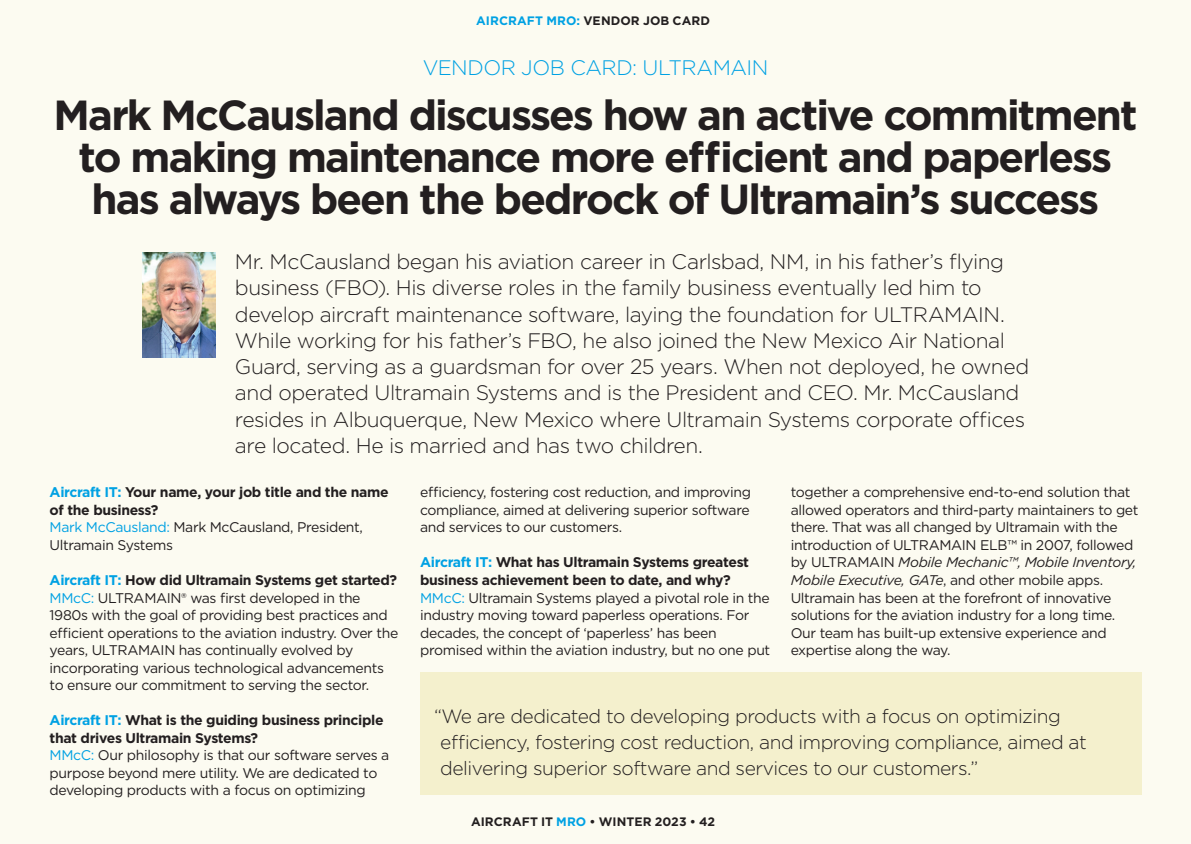
<style>
.page{position:relative;width:1191px;height:844px;background:#fff}
.page>*{position:absolute;margin:0;border:0;box-sizing:border-box;transform-origin:0 0}
.VENDOR_Headline{font:700 42px/42px "Gotham";letter-spacing:-.045em;color:#231f20;text-align:center}
.MAIN_Standfirst{font:300 21px/26.2px "Gotham";letter-spacing:-.025em;color:#231f20}
.MAIN_Headline{font:300 21px "Gotham";letter-spacing:-.025em;color:#00a1e3}
.PULL_QUOTE{font:300 19.25px/26.2px "Gotham";letter-spacing:-.025em;color:#231f20}
.VENDOR_Answer{font:14px/17.5px "Gotham";letter-spacing:-.025em;color:#231f20}
.VENDOR_Question{font:700 14px/17.5px "Gotham";letter-spacing:-.025em;color:#231f20}
.MAIN_Crosshead_2{font:700 12.25px "Gotham";letter-spacing:.005em;color:#231f20}
.s1{color:#00a1e3}
.s2{font-style:italic}
</style>
<div class="page">
<div style="left:0;top:0;width:1191px;height:843px;background:#fcfbf1"></div>
<img style="left:142px;top:252px;width:73px;height:105px">
<div style="left:420px;top:672px;width:721px;height:123px;background:#f4f0cd"></div>
<p class="MAIN_Crosshead_2" style="left:476px;top:12px;width:235px"><span class="s1">AIRCRAFT MRO:</span> VENDOR JOB CARD</p>
<p class="MAIN_Headline" style="left:423px;top:55px;width:347px">VENDOR JOB CARD: ULTRAMAIN</p>
<p class="VENDOR_Headline" style="left:53px;top:94px;width:1085px">Mark McCausland discusses how an active commitment to making maintenance more efficient and paperless has always been the bedrock of Ultramain’s success</p>
<p class="MAIN_Standfirst" style="left:235px;top:248px;width:796px">Mr. McCausland began his aviation career in Carlsbad, NM, in his father’s flying business (FBO). His diverse roles in the family business eventually led him to develop aircraft maintenance software, laying the foundation for ULTRAMAIN.<br>While working for his father’s FBO, he also joined the New Mexico Air National Guard, serving as a guardsman for over 25 years. When not deployed, he owned and operated Ultramain Systems and is the President and CEO. Mr. McCausland resides in Albuquerque, New Mexico where Ultramain Systems corporate offices are located. He is married and has two children.</p>
<p class="VENDOR_Question" style="left:50px;top:483px;width:341px"><span class="s1">Aircraft IT:</span> Your name, your job title and the name of the business?</p>
<p class="VENDOR_Answer" style="left:50px;top:518px;width:315px"><span class="s1">Mark McCausland:</span> Mark McCausland, President,<br>Ultramain Systems</p>
<p class="VENDOR_Question" style="left:50px;top:571px;width:349px"><span class="s1">Aircraft IT:</span> How did Ultramain Systems get started?</p>
<p class="VENDOR_Answer" style="left:50px;top:588px;width:350px"><span class="s1">MMcC:</span> ULTRAMAIN® was first developed in the 1980s with the goal of providing best practices and efficient operations to the aviation industry. Over the years, ULTRAMAIN has continually evolved by incorporating various technological advancements to ensure our commitment to serving the sector.</p>
<p class="VENDOR_Question" style="left:50px;top:711px;width:335px"><span class="s1">Aircraft IT:</span> What is the guiding business principle that drives Ultramain Systems?</p>
<p class="VENDOR_Answer" style="left:50px;top:746px;width:341px"><span class="s1">MMcC:</span> Our philosophy is that our software serves a purpose beyond mere utility. We are dedicated to developing products with a focus on optimizing</p>
<p class="VENDOR_Answer" style="left:420px;top:483px;width:332px;text-align:justify">efficiency, fostering cost reduction, and improving compliance, aimed at delivering superior software and services to our customers.</p>
<p class="VENDOR_Question" style="left:420px;top:553px;width:330px"><span class="s1">Aircraft IT:</span> What has Ultramain Systems greatest business achievement been to date, and why?</p>
<p class="VENDOR_Answer" style="left:420px;top:588px;width:351px"><span class="s1">MMcC:</span> Ultramain Systems played a pivotal role in the industry moving toward paperless operations. For decades, the concept of ‘paperless’ has been promised within the aviation industry, but no one put</p>
<p class="VENDOR_Answer" style="left:790px;top:483px;width:349px">together a comprehensive end-to-end solution that allowed operators and third-party maintainers to get there. That was all changed by Ultramain with the introduction of ULTRAMAIN ELB™ in 2007, followed by ULTRAMAIN <span class="s2">Mobile Mechanic™, Mobile Inventory, Mobile Executive, GATe</span>, and other mobile apps.<br>Ultramain has been at the forefront of innovative solutions for the aviation industry for a long time.<br>Our team has built-up extensive experience and expertise along the way.</p>
<p class="PULL_QUOTE" style="left:440px;top:702px;width:648px;text-indent:-6px">“We are dedicated to developing products with a focus on optimizing efficiency, fostering cost reduction, and improving compliance, aimed at delivering superior software and services to our customers.”</p>
<p class="MAIN_Crosshead_2" style="left:471px;top:813px;width:246px">AIRCRAFT IT <span class="s1">MRO</span> • WINTER 2023 • 42</p>
</div>
